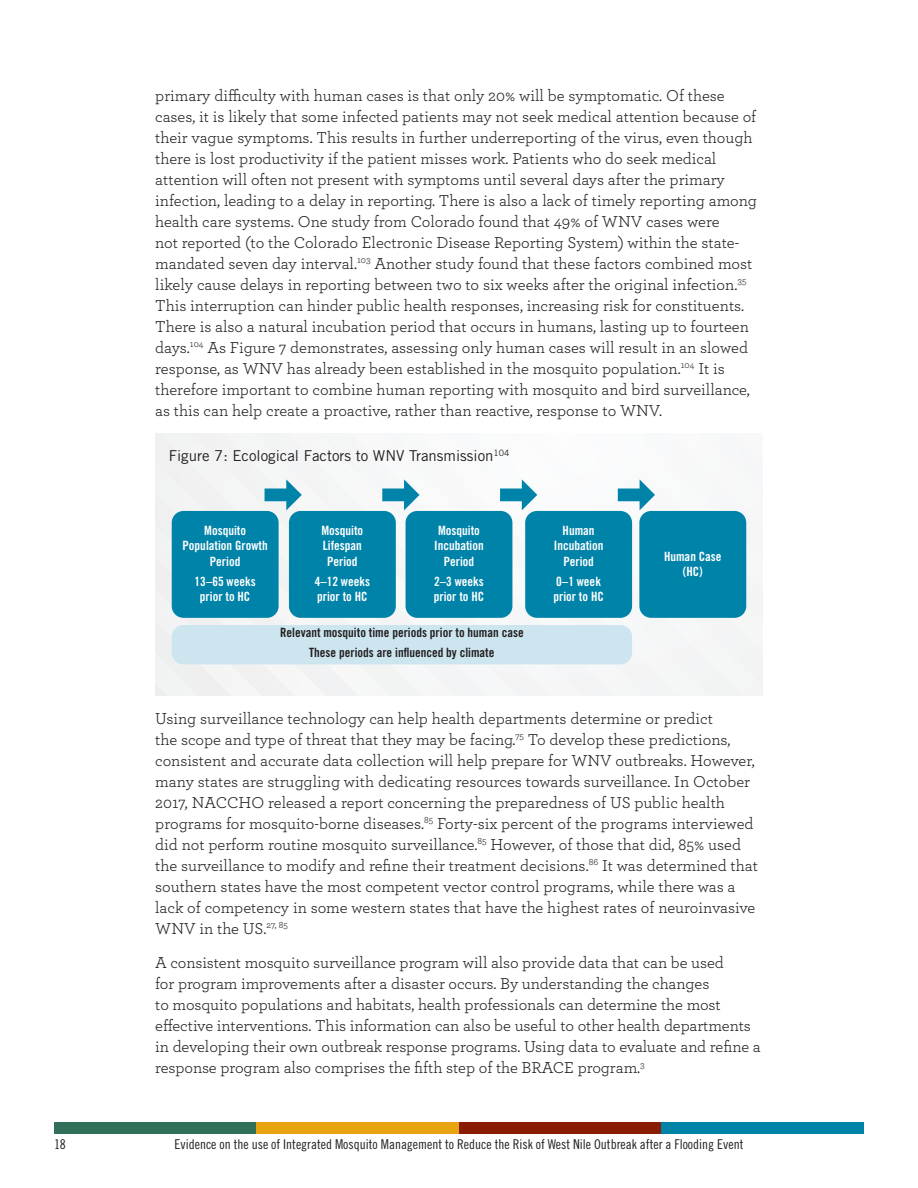
<style>
.page{position:relative;width:918px;height:1188px;background:#fff}
.page>*{position:absolute;margin:0;border:0;box-sizing:border-box;transform-origin:0 0}
.body{font:16.5px/21px "Archer Pro";color:#231f20}
.figure_caption{font:15px "Trade Gothic LT Std";color:#231f20}
.t1{font:13.5px "Trade Gothic LT Std Cn 18";color:#231f20}
.t2{font:12.75px/15.3px "Trade Gothic LT Std Bd Cn 20";color:#fff;text-align:center}
.t3{font:12.75px/20px "Trade Gothic LT Std Bd Cn 20";color:#231f20;text-align:center}
</style>
<div class="page">
<div style="left:54px;top:1122px;width:202px;height:12px;background:#327159"></div>
<div style="left:256px;top:1122px;width:203px;height:12px;background:#e7a512"></div>
<div style="left:459px;top:1122px;width:203px;height:12px;background:#891c02"></div>
<div style="left:662px;top:1122px;width:202px;height:12px;background:#0083a9"></div>
<div style="left:155px;top:433px;width:136px;height:58px;background:#f2f3f4"></div>
<div style="left:155px;top:491px;width:136px;height:63px;background:#f2f3f3"></div>
<div style="left:155px;top:554px;width:136px;height:142px;background:#f1f2f2"></div>
<div style="left:291px;top:433px;width:472px;height:263px;background:#f5f6f7"></div>
<div style="left:172px;top:511px;width:107px;height:107px;background:#0083a9;border-radius:12px"></div>
<div style="left:172px;top:625px;width:460px;height:39px;background:#cce5ef;border-radius:12px"></div>
<div style="left:265px;top:489px;width:23px;height:12px;background:#0083a9"></div>
<svg style="left:286px;top:479px;width:16px;height:31px"></svg>
<div style="left:382px;top:489px;width:24px;height:12px;background:#0083a9"></div>
<svg style="left:404px;top:479px;width:16px;height:31px"></svg>
<svg style="left:482px;top:433px;width:281px;height:78px"></svg>
<div style="left:289px;top:511px;width:107px;height:107px;background:#0083a9;border-radius:12px"></div>
<div style="left:406px;top:511px;width:106px;height:107px;background:#0083a9;border-radius:12px"></div>
<div style="left:525px;top:511px;width:107px;height:107px;background:#0083a9;border-radius:12px"></div>
<div style="left:639px;top:511px;width:107px;height:107px;background:#0083a9;border-radius:12px"></div>
<p class="body" style="left:155px;top:84px;width:603px">primary difficulty with human cases is that only 20% will be symptomatic. Of these cases, it is likely that some infected patients may not seek medical attention because of their vague symptoms. This results in further underreporting of the virus, even though there is lost productivity if the patient misses work. Patients who do seek medical attention will often not present with symptoms until several days after the primary infection, leading to a delay in reporting. There is also a lack of timely reporting among health care systems. One study from Colorado found that 49% of WNV cases were<br>not reported (to the Colorado Electronic Disease Reporting System) within the state&shy;mandated seven day interval.<sup>103</sup> Another study found that these factors combined most likely cause delays in reporting between two to six weeks after the original infection.<sup>35<br></sup>This interruption can hinder public health responses, increasing risk for constituents.<br>There is also a natural incubation period that occurs in humans, lasting up to fourteen days.<sup>104</sup> As Figure 7 demonstrates, assessing only human cases will result in an slowed response, as WNV has already been established in the mosquito population.<sup>104</sup> It is therefore important to combine human reporting with mosquito and bird surveillance, as this can help create a proactive, rather than reactive, response to WNV.</p>
<p class="figure_caption" style="left:169px;top:447px;width:342px">Figure 7: Ecological Factors to WNV Transmission<sup>104</sup></p>
<p class="t2" style="left:183px;top:523px;width:87px">Mosquito<br>Population Growth<br>Period</p>
<p class="t2" style="left:195px;top:573px;width:63px">13–65 weeks prior to HC</p>
<p class="t2" style="left:321px;top:523px;width:43px">Mosquito<br>Lifespan<br>Period</p>
<p class="t2" style="left:315px;top:573px;width:57px;text-align:left">4–12 weeks prior to HC</p>
<p class="t2" style="left:434px;top:523px;width:51px">Mosquito<br>Incubation<br>Period</p>
<p class="t2" style="left:434px;top:573px;width:52px;text-align:left">2–3 weeks prior to HC</p>
<p class="t3" style="left:280px;top:623px;width:245px">Relevant mosquito time periods prior to human case<br>These periods are influenced by climate</p>
<p class="t2" style="left:554px;top:523px;width:51px">Human<br>Incubation<br>Period</p>
<p class="t2" style="left:553px;top:573px;width:52px;text-align:left">0–1 week prior to HC</p>
<p class="t2" style="left:664px;top:548px;width:59px">Human Case (HC)</p>
<p class="body" style="left:155px;top:707px;width:604px">Using surveillance technology can help health departments determine or predict<br>the scope and type of threat that they may be facing.<sup>75</sup> To develop these predictions, consistent and accurate data collection will help prepare for WNV outbreaks. However, many states are struggling with dedicating resources towards surveillance. In October 2017, NACCHO released a report concerning the preparedness of US public health programs for mosquito-borne diseases.<sup>85</sup> Forty-six percent of the programs interviewed did not perform routine mosquito surveillance.<sup>85</sup> However, of those that did, 85% used the surveillance to modify and refine their treatment decisions.<sup>86</sup> It was determined that southern states have the most competent vector control programs, while there was a lack of competency in some western states that have the highest rates of neuroinvasive WNV in the US.<sup>27,</sup> <sup>85</sup></p>
<p class="body" style="left:155px;top:952px;width:607px">A consistent mosquito surveillance program will also provide data that can be used<br>for program improvements after a disaster occurs. By understanding the changes<br>to mosquito populations and habitats, health professionals can determine the most effective interventions. This information can also be useful to other health departments in developing their own outbreak response programs. Using data to evaluate and refine a response program also comprises the fifth step of the BRACE program.<sup>3</sup></p>
<p class="t1" style="left:54px;top:1136px;width:13px">18</p>
<p class="t1" style="left:175px;top:1136px;width:570px">Evidence on the use of Integrated Mosquito Management to Reduce the Risk of West Nile Outbreak after a Flooding Event</p>
</div>
